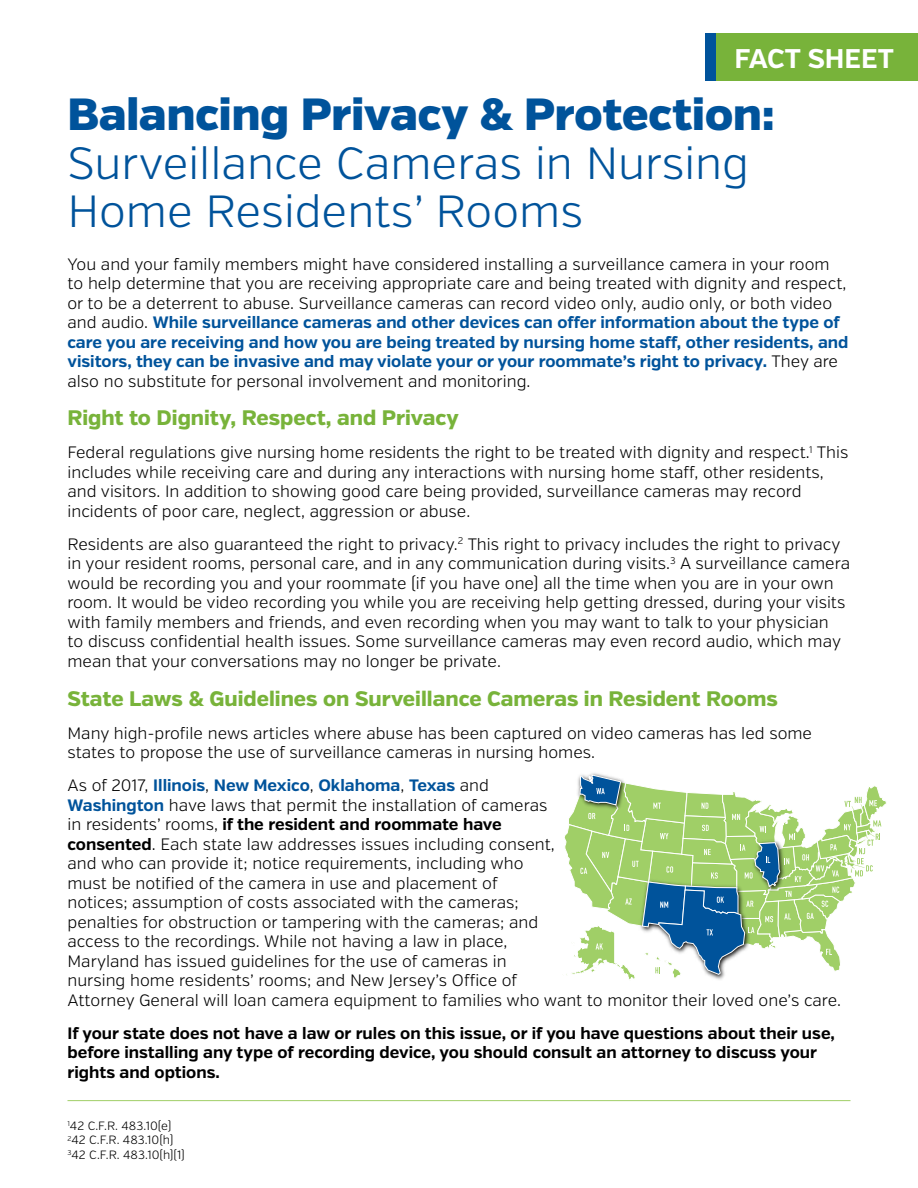
<style>
.page{position:relative;width:918px;height:1188px;background:#fff}
.page>*{position:absolute;margin:0;border:0;box-sizing:border-box;transform-origin:0 0}
.t1{font:300 45px/48px "Verb";color:#00539b}
.t2{font:700 27px "Verb";color:#fff}
.t3{font:800 21px "Verb";color:#78b33a}
.t4{font:300 16.5px/19.5px "Verb";color:#000}
.t5{font:700 16.5px/19.5px "Verb";color:#000}
.t6{font:300 12px/14.4px "Verb";color:#000}
.s1{font-weight:900}
.s2{font-weight:700;color:#00539b}
.s3{font-weight:700}
</style>
<div class="page">
<hr style="left:68px;top:1100px;width:782px;height:1px;background:#a0cf67">
<div style="left:706px;top:34px;width:212px;height:47px;background:#00539b"></div>
<div style="left:716px;top:34px;width:202px;height:47px;background:#78b33a"></div>
<svg style="left:564px;top:774px;width:322px;height:206px"></svg>
<p class="t2" style="left:734px;top:42px;width:161px">FACT SHEET</p>
<h1 class="t1" style="left:68px;top:91px;width:709px"><span class="s1">Balancing Privacy &amp; Protection:<br></span>Surveillance Cameras in Nursing<br>Home Residents’ Rooms</h1>
<p class="t4" style="left:68px;top:254px;width:783px">You and your family members might have considered installing a surveillance camera in your room to help determine that you are receiving appropriate care and being treated with dignity and respect, or to be a deterrent to abuse. Surveillance cameras can record video only, audio only, or both video and audio. <span class="s2">While surveillance cameras and other devices can ofer information about the type of care you are receiving and how you are being treated by nursing home staf, other residents, and visitors, they can be invasive and may violate your or your roommate’s right to privacy.</span> They are also no substitute for personal involvement and monitoring.</p>
<h2 class="t3" style="left:68px;top:405px;width:393px">Right to Dignity, Respect, and Privacy</h2>
<p class="t4" style="left:67px;top:443px;width:782px">Federal regulations give nursing home residents the right to be treated with dignity and respect.<sup>1</sup> This includes while receiving care and during any interactions with nursing home staf, other residents, and visitors. In addition to showing good care being provided, surveillance cameras may record incidents of poor care, neglect, aggression or abuse.</p>
<p class="t4" style="left:67px;top:535px;width:784px">Residents are also guaranteed the right to privacy.<sup>2</sup> This right to privacy includes the right to privacy in your resident rooms, personal care, and in any communication during visits.<sup>3</sup> A surveillance camera would be recording you and your roommate (if you have one) all the time when you are in your own room. It would be video recording you while you are receiving help getting dressed, during your visits with family members and friends, and even recording when you may want to talk to your physician<br>to discuss confdential health issues. Some surveillance cameras may even record audio, which may mean that your conversations may no longer be private.</p>
<h2 class="t3" style="left:68px;top:685px;width:712px">State Laws &amp; Guidelines on Surveillance Cameras in Resident Rooms</h2>
<p class="t4" style="left:68px;top:723px;width:746px">Many high-profle news articles where abuse has been captured on video cameras has led some states to propose the use of surveillance cameras in nursing homes.</p>
<p class="t4" style="left:68px;top:776px;width:775px">As of 2017, <span class="s2">Illinois</span>, <span class="s2">New Mexico</span>, <span class="s2">Oklahoma</span>, <span class="s2">Texas</span> and<br><span class="s2">Washington</span> have laws that permit the installation of cameras<br>in residents’ rooms, <span class="s3">if the resident and roommate have<br>consented</span>. Each state law addresses issues including consent,<br>and who can provide it; notice requirements, including who<br>must be notifed of the camera in use and placement of<br>notices; assumption of costs associated with the cameras;<br>penalties for obstruction or tampering with the cameras; and<br>access to the recordings. While not having a law in place,<br>Maryland has issued guidelines for the use of cameras in<br>nursing home residents’ rooms; and New Jersey’s Ofce of<br>Attorney General will loan camera equipment to families who want to monitor their loved one’s care.</p>
<p class="t5" style="left:68px;top:1023px;width:769px">If your state does not have a law or rules on this issue, or if you have questions about their use, before installing any type of recording device, you should consult an attorney to discuss your rights and options.</p>
<p class="t6" style="left:68px;top:1119px;width:119px"><sup>1</sup>42 C.F.R. 483.10(e)<br><sup>2</sup>42 C.F.R. 483.10(h)<br><sup>3</sup>42 C.F.R. 483.10(h)(1)</p>
</div>
